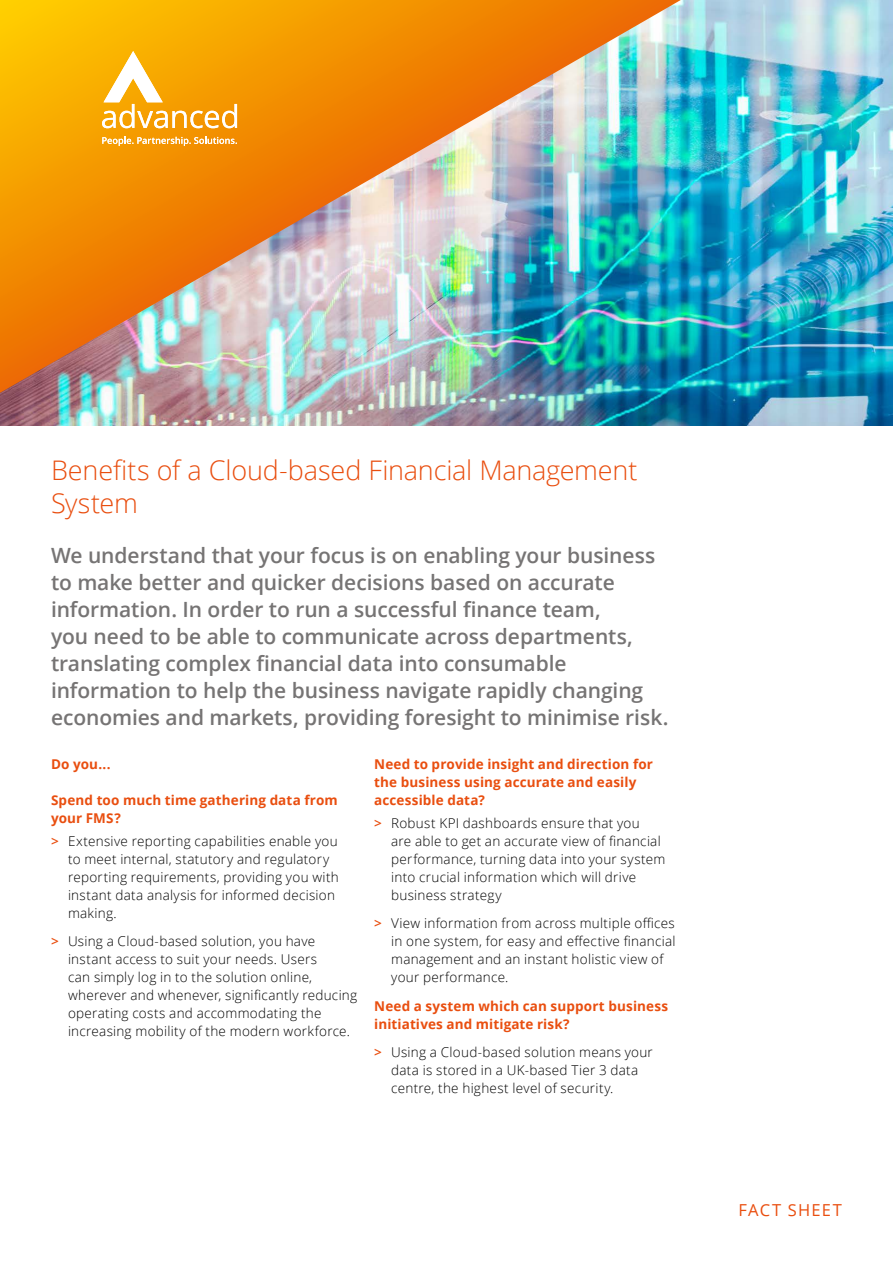
<style>
.page{position:relative;width:893px;height:1263px;background:#fff}
.page>*{position:absolute;margin:0;border:0;box-sizing:border-box;transform-origin:0 0}
.t1{font:300 27px/33px "Open Sans";letter-spacing:-.005em;color:#e94e0f}
.t2{font:600 21px/27px "Open Sans";letter-spacing:-.005em;color:#767474}
.t3{font:16.5px "Open Sans";letter-spacing:.07em;color:#e94e0f}
.t4{font:300 13.5px/18px "Open Sans";letter-spacing:.02em;color:#000}
.t5{font:700 13.5px/18px "Open Sans";letter-spacing:.01em;color:#e94e0f}
.s1{font-weight:600;color:#e94e0f}
</style>
<div class="page">
<img style="left:0;top:0;width:893px;height:425px">
<img style="left:0;top:0;width:703px;height:400px">
<svg style="left:102px;top:137px;width:135px;height:9px"></svg>
<svg style="left:102px;top:51px;width:135px;height:77px"></svg>
<h1 class="t1" style="left:51px;top:453px;width:588px">Benefits of a Cloud-based Financial Management<br>System</h1>
<p class="t2" style="left:51px;top:541px;width:619px">We understand that your focus is on enabling your business to make better and quicker decisions based on accurate information. In order to run a successful finance team,<br>you need to be able to communicate across departments, translating complex financial data into consumable information to help the business navigate rapidly changing economies and markets, providing foresight to minimise risk.</p>
<p class="t5" style="left:51px;top:755px;width:61px">Do you...</p>
<p class="t5" style="left:51px;top:791px;width:288px">Spend too much time gathering data from your FMS?</p>
<p class="t4" style="left:68px;top:831px;width:272px;text-indent:-17px"><span class="s1">&gt;</span> Extensive reporting capabilities enable you to meet internal, statutory and regulatory reporting requirements, providing you with instant data analysis for informed decision making.</p>
<p class="t4" style="left:68px;top:932px;width:291px;text-indent:-17px"><span class="s1">&gt;</span> Using a Cloud-based solution, you have instant access to suit your needs. Users<br>can simply log in to the solution online, wherever and whenever, significantly reducing operating costs and accommodating the increasing mobility of the modern workforce.</p>
<p class="t5" style="left:374px;top:755px;width:280px">Need to provide insight and direction for the business using accurate and easily accessible data?</p>
<p class="t4" style="left:391px;top:813px;width:276px;text-indent:-17px"><span class="s1">&gt;</span> Robust KPI dashboards ensure that you<br>are able to get an accurate view of financial performance, turning data into your system into crucial information which will drive business strategy</p>
<p class="t4" style="left:391px;top:914px;width:286px;text-indent:-17px"><span class="s1">&gt;</span> View information from across multiple offices in one system, for easy and effective financial management and an instant holistic view of your performance.</p>
<p class="t5" style="left:374px;top:996px;width:295px">Need a system which can support business initiatives and mitigate risk?</p>
<p class="t4" style="left:391px;top:1043px;width:263px;text-indent:-17px"><span class="s1">&gt;</span> Using a Cloud-based solution means your data is stored in a UK-based Tier 3 data centre, the highest level of security.</p>
<p class="t3" style="left:739px;top:1199px;width:105px">FACT SHEET</p>
</div>
